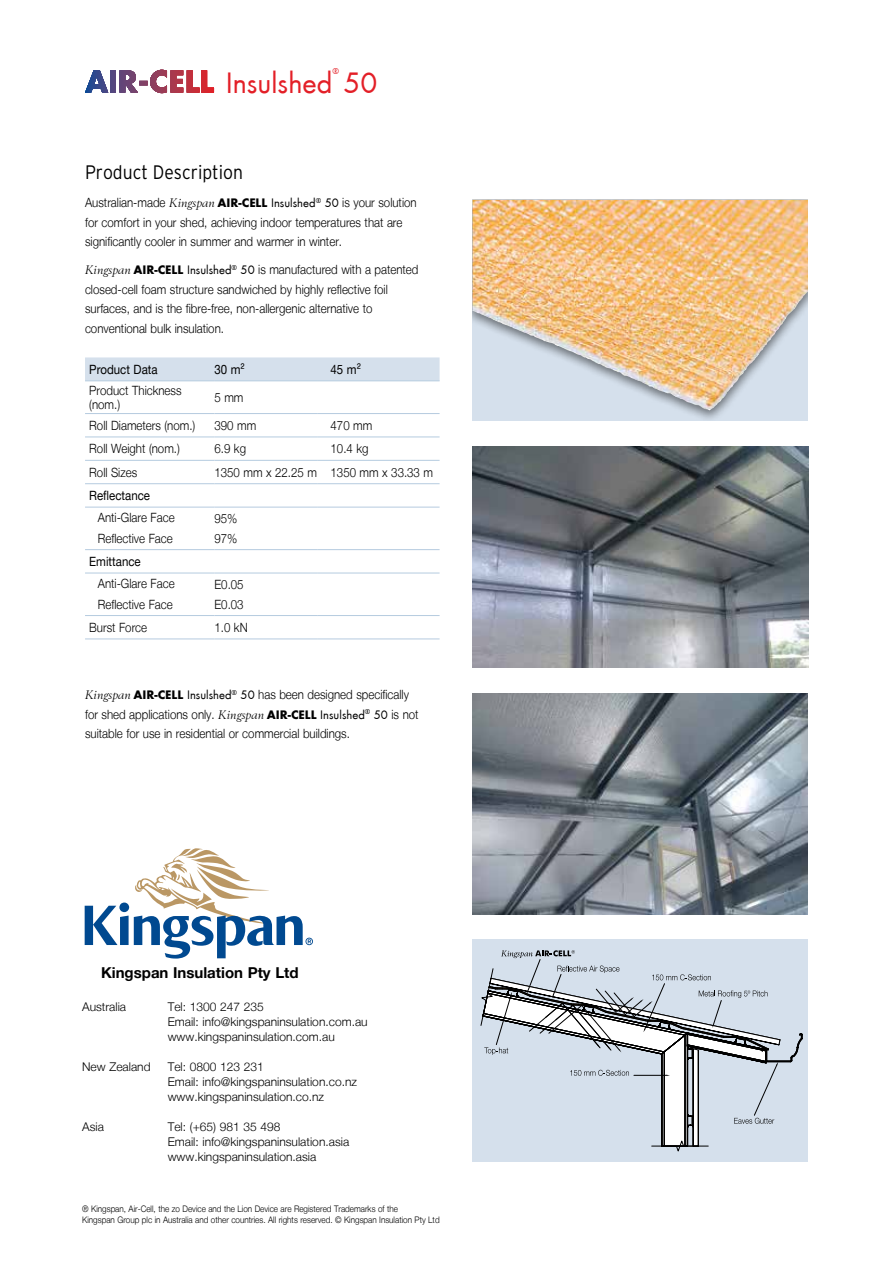
<style>
.page{position:relative;width:893px;height:1263px;background:#fff}
.page>*{position:absolute;margin:0;border:0;box-sizing:border-box;transform-origin:0 0}
.t1{font:30.6px "Futura Boo";color:#e31f27}
.t2{font:300 19.5px "Interstate";color:#000;scale:.9 1}
.t3{font:700 15px "Helvetica Neue LT Pro";color:#000}
.t4{font:300 12.75px/19.5px "Helvetica Neue LT";color:#000;scale:.9 1}
.t5{font:12.75px "Helvetica Neue LT Pro";color:#000;scale:.9 1}
.t6{font:300 12px/15px "Helvetica Neue LT";color:#000}
.t7{font:300 9px/11.2px "Helvetica Neue LT";color:#000;scale:.9 1}
.t8{font:8.85px "Futura Boo";color:#e31f27}
.s1{font-family:"Berling";font-weight:400;font-style:italic}
.s2{font-family:"Futura";font-weight:700}
.s3{font-family:"Futura Boo";font-weight:400}
</style>
<div class="page">
<div style="left:472px;top:200px;width:336px;height:221px;background:#000;opacity:.5"></div>
<img style="left:472px;top:200px;width:145px;height:172px">
<img style="left:472px;top:446px;width:336px;height:222px">
<img style="left:472px;top:693px;width:336px;height:222px">
<div style="left:85px;top:357px;width:355px;height:23px;background:#d5e0ec"></div>
<hr style="left:85px;top:413px;width:129px;height:1px;background:#b5cbdf">
<hr style="left:214px;top:413px;width:104px;height:1px;background:#b5cbdf">
<hr style="left:318px;top:413px;width:122px;height:1px;background:#b5cbdf">
<hr style="left:85px;top:460px;width:129px;height:1px;background:#b5cbdf">
<hr style="left:214px;top:460px;width:104px;height:1px;background:#b5cbdf">
<hr style="left:318px;top:460px;width:122px;height:1px;background:#b5cbdf">
<hr style="left:85px;top:483px;width:129px;height:1px;background:#b5cbdf">
<hr style="left:214px;top:483px;width:104px;height:1px;background:#b5cbdf">
<hr style="left:318px;top:483px;width:122px;height:1px;background:#b5cbdf">
<hr style="left:85px;top:507px;width:129px;height:1px;background:#b5cbdf">
<hr style="left:214px;top:507px;width:104px;height:1px;background:#b5cbdf">
<hr style="left:318px;top:507px;width:122px;height:1px;background:#b5cbdf">
<hr style="left:85px;top:549px;width:129px;height:1px;background:#b5cbdf">
<hr style="left:214px;top:549px;width:104px;height:1px;background:#b5cbdf">
<hr style="left:318px;top:549px;width:122px;height:1px;background:#b5cbdf">
<hr style="left:85px;top:573px;width:129px;height:1px;background:#b5cbdf">
<hr style="left:214px;top:573px;width:104px;height:1px;background:#b5cbdf">
<hr style="left:318px;top:573px;width:122px;height:1px;background:#b5cbdf">
<hr style="left:85px;top:615px;width:129px;height:1px;background:#b5cbdf">
<hr style="left:214px;top:615px;width:104px;height:1px;background:#b5cbdf">
<hr style="left:318px;top:615px;width:122px;height:1px;background:#b5cbdf">
<hr style="left:85px;top:638px;width:129px;height:1px;background:#b5cbdf">
<hr style="left:214px;top:638px;width:104px;height:1px;background:#b5cbdf">
<hr style="left:318px;top:638px;width:122px;height:1px;background:#b5cbdf">
<hr style="left:85px;top:380px;width:129px;height:1px;background:#b5cbdf">
<hr style="left:214px;top:380px;width:104px;height:1px;background:#b5cbdf">
<hr style="left:318px;top:380px;width:122px;height:1px;background:#b5cbdf">
<hr style="left:85px;top:437px;width:129px;height:1px;background:#b5cbdf">
<hr style="left:214px;top:437px;width:104px;height:1px;background:#b5cbdf">
<hr style="left:318px;top:437px;width:122px;height:1px;background:#b5cbdf">
<div style="left:472px;top:939px;width:336px;height:223px;background:#d5e0ec"></div>
<svg style="left:480px;top:950px;width:323px;height:202px"></svg>
<svg style="left:85px;top:70px;width:130px;height:23px"></svg>
<svg style="left:85px;top:848px;width:228px;height:110px"></svg>
<p class="t8" style="left:332px;top:65px;width:8px">®</p>
<h1 class="t1" style="left:226px;top:61px;width:153px">Insulshed 50</h1>
<h2 class="t2" style="left:85px;top:161px;width:177px">Product Description</h2>
<p class="t4" style="left:85px;top:192px;width:370px">Australian-made <span class="s1">Kingspan</span> <span class="s2">AIR-CELL</span> <span class="s3">Insulshed</span><sup>®</sup> <span class="s3">50</span> is your solution for comfort in your shed, achieving indoor temperatures that are significantly cooler in summer and warmer in winter.</p>
<p class="t4" style="left:85px;top:259px;width:372px"><span class="s1">Kingspan</span> <span class="s2">AIR-CELL</span> <span class="s3">Insulshed</span><sup>®</sup> <span class="s3">50</span> is manufactured with a patented closed-cell foam structure sandwiched by highly reflective foil surfaces, and is the fibre-free, non-allergenic alternative to conventional bulk insulation.</p>
<p class="t5" style="left:89px;top:361px;width:77px">Product Data</p>
<p class="t5" style="left:214px;top:361px;width:35px">30 m²</p>
<p class="t5" style="left:331px;top:361px;width:35px">45 m²</p>
<p class="t4" style="left:89px;top:383px;width:104px;line-height:13.5px">Product Thickness (nom.)</p>
<p class="t4" style="left:214px;top:387px;width:34px">5 mm</p>
<p class="t4" style="left:89px;top:415px;width:119px">Roll Diameters (nom.)</p>
<p class="t4" style="left:214px;top:415px;width:48px">390 mm</p>
<p class="t4" style="left:331px;top:415px;width:48px">470 mm</p>
<p class="t4" style="left:89px;top:439px;width:102px">Roll Weight (nom.)</p>
<p class="t4" style="left:214px;top:439px;width:37px">6.9 kg</p>
<p class="t4" style="left:331px;top:439px;width:44px">10.4 kg</p>
<p class="t4" style="left:89px;top:462px;width:55px">Roll Sizes</p>
<p class="t4" style="left:214px;top:462px;width:244px">1350 mm x 22.25 m 1350 mm x 33.33 m</p>
<p class="t5" style="left:89px;top:487px;width:69px">Reflectance</p>
<p class="t4" style="left:98px;top:508px;width:87px">Anti-Glare Face</p>
<p class="t4" style="left:214px;top:509px;width:27px">95%</p>
<p class="t4" style="left:98px;top:529px;width:85px">Reflective Face</p>
<p class="t4" style="left:214px;top:528px;width:27px">97%</p>
<p class="t5" style="left:89px;top:553px;width:59px">Emittance</p>
<p class="t4" style="left:98px;top:574px;width:87px">Anti-Glare Face</p>
<p class="t4" style="left:214px;top:574px;width:34px">E0.05</p>
<p class="t4" style="left:98px;top:595px;width:85px">Reflective Face</p>
<p class="t4" style="left:214px;top:594px;width:34px">E0.03</p>
<p class="t4" style="left:89px;top:617px;width:66px">Burst Force</p>
<p class="t4" style="left:214px;top:617px;width:38px">1.0 kN</p>
<p class="t4" style="left:85px;top:685px;width:372px"><span class="s1">Kingspan</span> <span class="s2">AIR-CELL</span> <span class="s3">Insulshed</span><sup>®</sup> <span class="s3">50</span> has been designed specifically for shed applications only. <span class="s1">Kingspan</span> <span class="s2">AIR-CELL</span> <span class="s3">Insulshed</span><sup>®</sup> <span class="s3">50</span> is not suitable for use in residential or commercial buildings.</p>
<p class="t3" style="left:101px;top:963px;width:199px">Kingspan Insulation Pty Ltd</p>
<p class="t6" style="left:82px;top:999px;width:46px">Australia</p>
<p class="t6" style="left:168px;top:999px;width:201px">Tel: 1300 247 235<br>Email: info@kingspaninsulation.com.au www.kingspaninsulation.com.au</p>
<p class="t6" style="left:82px;top:1059px;width:70px">New Zealand</p>
<p class="t6" style="left:168px;top:1059px;width:191px">Tel: 0800 123 231<br>Email: info@kingspaninsulation.co.nz www.kingspaninsulation.co.nz</p>
<p class="t6" style="left:82px;top:1119px;width:23px">Asia</p>
<p class="t6" style="left:168px;top:1119px;width:183px">Tel: (+65) 981 35 498<br>Email: info@kingspaninsulation.asia www.kingspaninsulation.asia</p>
<p class="t7" style="left:82px;top:1202px;width:399px">® Kingspan, Air-Cell, the zo Device and the Lion Device are Registered Trademarks of the<br>Kingspan Group plc in Australia and other countries. All rights reserved. © Kingspan Insulation Pty Ltd</p>
</div>
